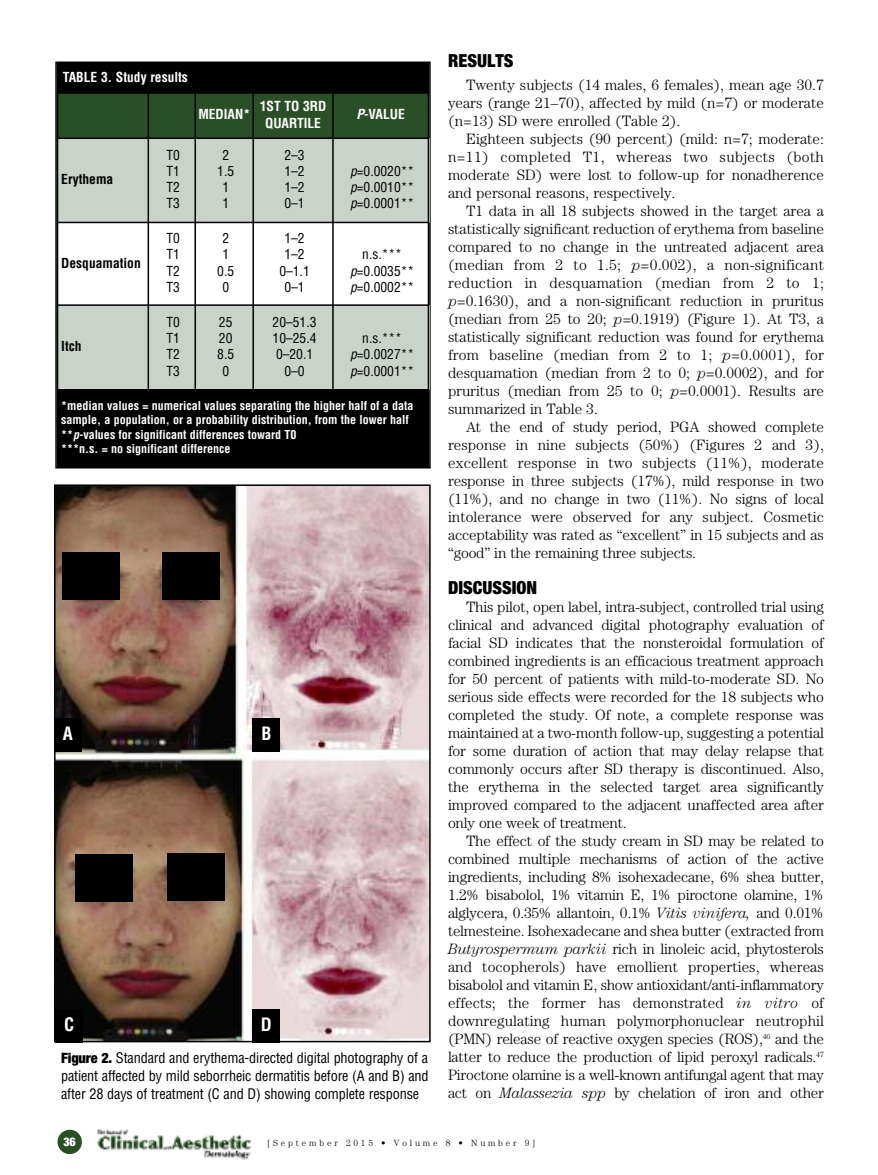
<style>
.page{position:relative;width:878px;height:1175px;background:#fff}
.page>*{position:absolute;margin:0;border:0;box-sizing:border-box;transform-origin:0 0}
.t1{font:900 condensed 18px "Helvetica Neue LT Std";color:#000}
.t2{font:700 condensed 18px "Helvetica";color:#fff}
.t3{font:300 15px/18px "Century Std";letter-spacing:-.01em;color:#000;text-align:justify}
.t4{font:condensed 14.25px/18px "Helvetica";letter-spacing:-.01em;color:#000;text-align:justify}
.t5{font:condensed 13.5px/16.2px "Helvetica";color:#000;text-align:center}
.t6{font:700 condensed 13.5px/16.2px "Helvetica";color:#fff;text-align:center}
.t7{font:700 condensed 13.5px "Helvetica";color:#000}
.t8{font:700 condensed 12px/14.4px "Helvetica";color:#fff}
.t9{font:900 condensed 12px "Helvetica Neue LT Std";color:#fff}
.t10{font:300 9px "Century Std";letter-spacing:.31em;color:#000}
.s1{font-style:italic}
.s2{font-family:"Helvetica Neue LT Std";font-weight:900}
</style>
<div class="page">
<div style="left:58px;top:1129px;width:24px;height:25px;background:#2a4e26;border-radius:50%"></div>
<img style="left:97px;top:1129px;width:154px;height:30px">
<div style="left:57px;top:63px;width:371px;height:30px;background:#000"></div>
<div style="left:57px;top:93px;width:91px;height:45px;background:#2a4e26"></div>
<div style="left:148px;top:93px;width:47px;height:45px;background:#2a4e26"></div>
<div style="left:195px;top:93px;width:58px;height:45px;background:#2a4e26"></div>
<div style="left:253px;top:93px;width:80px;height:45px;background:#2a4e26"></div>
<div style="left:333px;top:93px;width:96px;height:45px;background:#2a4e26"></div>
<div style="left:57px;top:138px;width:91px;height:84px;background:#cad3c9"></div>
<div style="left:148px;top:138px;width:47px;height:84px;background:#cad3c9"></div>
<div style="left:195px;top:138px;width:58px;height:84px;background:#cad3c9"></div>
<div style="left:253px;top:138px;width:80px;height:84px;background:#cad3c9"></div>
<div style="left:333px;top:138px;width:96px;height:84px;background:#cad3c9"></div>
<div style="left:57px;top:305px;width:91px;height:85px;background:#cad3c9"></div>
<div style="left:148px;top:305px;width:47px;height:85px;background:#cad3c9"></div>
<div style="left:195px;top:305px;width:58px;height:85px;background:#cad3c9"></div>
<div style="left:253px;top:305px;width:80px;height:85px;background:#cad3c9"></div>
<div style="left:333px;top:305px;width:96px;height:85px;background:#cad3c9"></div>
<div style="left:57px;top:390px;width:371px;height:77px;background:#000"></div>
<hr style="left:57px;top:63px;width:1px;height:404px;background:#000">
<hr style="left:147px;top:92px;width:2px;height:299px;background:#000">
<hr style="left:194px;top:92px;width:2px;height:299px;background:#000">
<hr style="left:252px;top:92px;width:2px;height:299px;background:#000">
<hr style="left:332px;top:92px;width:2px;height:299px;background:#000">
<hr style="left:427px;top:63px;width:2px;height:404px;background:#000">
<hr style="left:57px;top:92px;width:372px;height:2px;background:#000">
<hr style="left:57px;top:137px;width:372px;height:2px;background:#000">
<hr style="left:57px;top:222px;width:372px;height:1px;background:#000">
<hr style="left:57px;top:304px;width:372px;height:2px;background:#000">
<hr style="left:57px;top:389px;width:372px;height:2px;background:#000">
<img style="left:57px;top:487px;width:370px;height:552px">
<div style="left:54px;top:484px;width:376px;height:558px;border:2px solid #000"></div>
<div style="left:54px;top:718px;width:28px;height:34px;background:#000"></div>
<div style="left:252px;top:718px;width:28px;height:34px;background:#000"></div>
<div style="left:55px;top:1009px;width:28px;height:33px;background:#000"></div>
<div style="left:252px;top:1009px;width:28px;height:33px;background:#000"></div>
<div style="left:63px;top:552px;width:57px;height:48px;background:#000"></div>
<div style="left:75px;top:854px;width:58px;height:48px;background:#000"></div>
<div style="left:167px;top:853px;width:57px;height:48px;background:#000"></div>
<div style="left:163px;top:552px;width:57px;height:48px;background:#000"></div>
<p class="t6" style="left:63px;top:69px;width:127px">TABLE 3. Study results</p>
<p class="t6" style="left:198px;top:107px;width:53px">MEDIAN*</p>
<p class="t6" style="left:260px;top:99px;width:68px">1ST TO 3RD<br>QUARTILE</p>
<p class="t6" style="left:356px;top:107px;width:50px"><span class="s1">P</span>-VALUE</p>
<p class="t7" style="left:61px;top:172px;width:53px">Erythema</p>
<p class="t7" style="left:61px;top:255px;width:81px">Desquamation</p>
<p class="t5" style="left:166px;top:147px;width:15px;text-align:justify">T0<br>T1<br>T2<br>T3</p>
<p class="t5" style="left:217px;top:147px;width:18px">2<br>1.5<br>1<br>1</p>
<p class="t5" style="left:284px;top:147px;width:22px;text-align:justify">2–3<br>1–2<br>1–2<br>0–1</p>
<p class="t5" style="left:166px;top:230px;width:15px;text-align:justify">T0<br>T1<br>T2<br>T3</p>
<p class="t5" style="left:217px;top:230px;width:18px">2<br>1<br>0.5<br>0</p>
<p class="t5" style="left:279px;top:230px;width:32px">1–2<br>1–2<br>0–1.1<br>0–1</p>
<p class="t5" style="left:350px;top:163px;width:66px;text-align:justify"><span class="s1">p</span>=0.0020** <span class="s1">p</span>=0.0010** <span class="s1">p</span>=0.0001**</p>
<p class="t5" style="left:350px;top:247px;width:66px">n.s.*** <span class="s1">p</span>=0.0035** <span class="s1">p</span>=0.0002**</p>
<p class="t5" style="left:166px;top:314px;width:15px;text-align:justify">T0<br>T1<br>T2<br>T3</p>
<p class="t5" style="left:217px;top:314px;width:18px">25<br>20<br>8.5<br>0</p>
<p class="t5" style="left:272px;top:314px;width:45px">20–51.3<br>10–25.4<br>0–20.1<br>0–0</p>
<p class="t5" style="left:350px;top:330px;width:66px">n.s.*** <span class="s1">p</span>=0.0027** <span class="s1">p</span>=0.0001**</p>
<p class="t8" style="left:61px;top:398px;width:354px">*median values = numerical values separating the higher half of a data sample, a population, or a probability distribution, from the lower half **<span class="s1">p</span>-values for significant differences toward T0<br>***n.s. = no significant difference</p>
<p class="t7" style="left:61px;top:339px;width:22px">Itch</p>
<p class="t2" style="left:63px;top:723px;width:12px">A</p>
<p class="t2" style="left:261px;top:723px;width:12px">B</p>
<p class="t2" style="left:64px;top:1014px;width:12px">C</p>
<p class="t2" style="left:261px;top:1014px;width:12px">D</p>
<p class="t4" style="left:61px;top:1049px;width:369px"><span class="s2">Figure 2.</span> Standard and erythema-directed digital photography of a patient affected by mild seborrheic dermatitis before (A and B) and after 28 days of treatment (C and D) showing complete response</p>
<p class="t1" style="left:448px;top:54px;width:67px">RESULTS</p>
<p class="t3" style="left:448px;top:77px;width:377px;text-indent:18px">Twenty subjects (14 males, 6 females), mean age 30.7 years (range 21–70), affected by mild (n=7) or moderate (n=13) SD were enrolled (Table 2).</p>
<p class="t3" style="left:448px;top:131px;width:377px;text-indent:18px">Eighteen subjects (90 percent) (mild: n=7; moderate: n=11) completed T1, whereas two subjects (both moderate SD) were lost to follow-up for nonadherence and personal reasons, respectively.</p>
<p class="t3" style="left:448px;top:203px;width:377px;text-indent:18px">T1 data in all 18 subjects showed in the target area a statistically significant reduction of erythema from baseline compared to no change in the untreated adjacent area (median from 2 to 1.5; <span class="s1">p</span>=0.002), a non-significant reduction in desquamation (median from 2 to 1; <span class="s1">p</span>=0.1630), and a non-significant reduction in pruritus (median from 25 to 20; <span class="s1">p</span>=0.1919) (Figure 1). At T3, a statistically significant reduction was found for erythema from baseline (median from 2 to 1; <span class="s1">p</span>=0.0001), for desquamation (median from 2 to 0; <span class="s1">p</span>=0.0002), and for pruritus (median from 25 to 0; <span class="s1">p</span>=0.0001). Results are summarized in Table 3.</p>
<p class="t3" style="left:448px;top:419px;width:377px;text-indent:18px">At the end of study period, PGA showed complete response in nine subjects (50%) (Figures 2 and 3), excellent response in two subjects (11%), moderate response in three subjects (17%), mild response in two (11%), and no change in two (11%). No signs of local intolerance were observed for any subject. Cosmetic acceptability was rated as “excellent” in 15 subjects and as “good” in the remaining three subjects.</p>
<p class="t1" style="left:448px;top:581px;width:91px">DISCUSSION</p>
<p class="t3" style="left:448px;top:599px;width:377px;text-indent:18px">This pilot, open label, intra-subject, controlled trial using clinical and advanced digital photography evaluation of facial SD indicates that the nonsteroidal formulation of combined ingredients is an efficacious treatment approach for 50 percent of patients with mild-to-moderate SD. No serious side effects were recorded for the 18 subjects who completed the study. Of note, a complete response was maintained at a two-month follow-up, suggesting a potential for some duration of action that may delay relapse that commonly occurs after SD therapy is discontinued. Also, the erythema in the selected target area significantly improved compared to the adjacent unaffected area after only one week of treatment.</p>
<p class="t3" style="left:448px;top:833px;width:377px;text-indent:18px">The effect of the study cream in SD may be related to combined multiple mechanisms of action of the active ingredients, including 8% isohexadecane, 6% shea butter, 1.2% bisabolol, 1% vitamin E, 1% piroctone olamine, 1% alglycera, 0.35% allantoin, 0.1% <span class="s1">Vitis vinifera,</span> and 0.01% telmesteine. Isohexadecane and shea butter (extracted from <span class="s1">Butyrospermum parkii</span> rich in linoleic acid, phytosterols and tocopherols) have emollient properties, whereas bisabolol and vitamin E, show antioxidant/anti-inflammatory effects; the former has demonstrated <span class="s1">in vitro</span> of downregulating human polymorphonuclear neutrophil (PMN) release of reactive oxygen species (ROS),<sup>46</sup> and the latter to reduce the production of lipid peroxyl radicals.<sup>47<br></sup>Piroctone olamine is a well-known antifungal agent that may act on <span class="s1">Malassezia spp</span> by chelation of iron and other</p>
<p class="t9" style="left:64px;top:1137px;width:14px">36</p>
<p class="t10" style="left:267px;top:1139px;width:269px">[September 2015 • Volume 8 • Number 9]</p>
</div>
